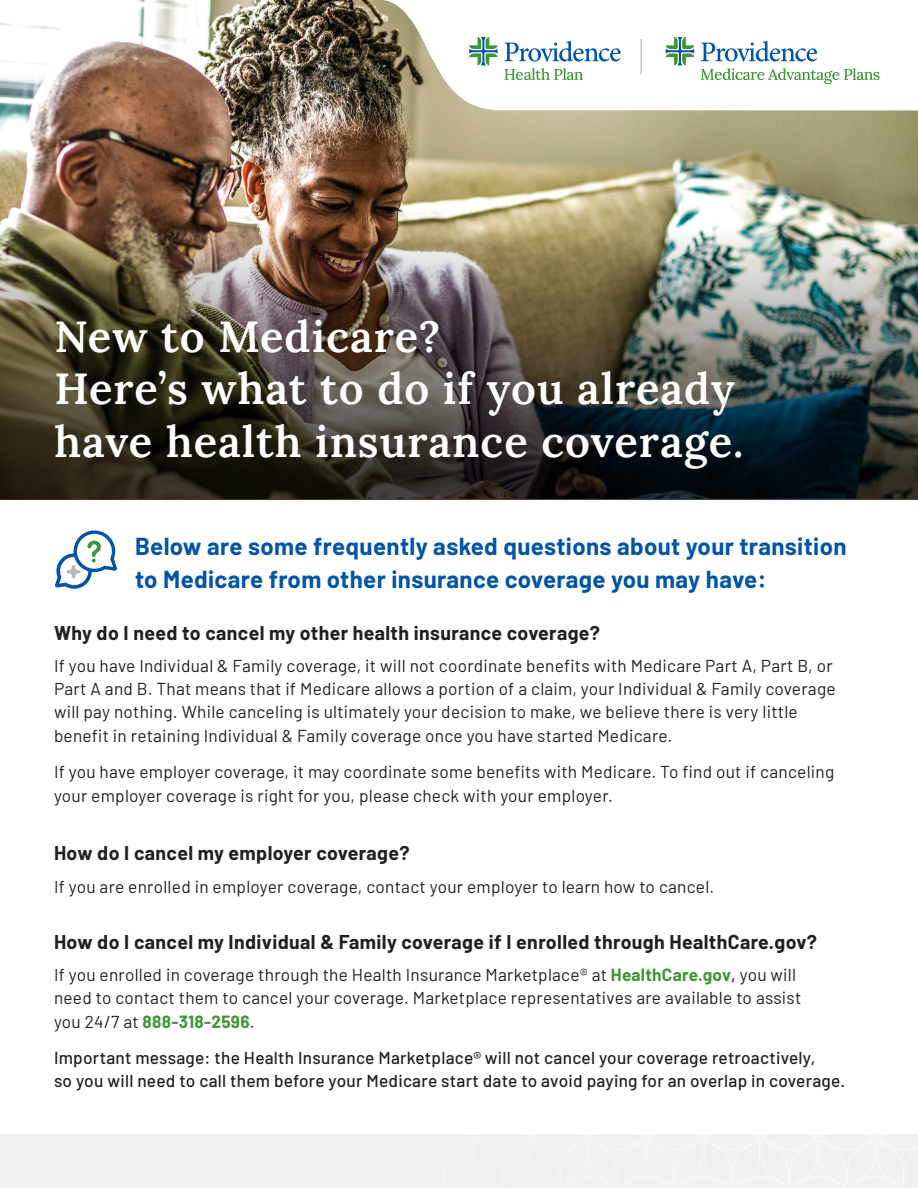
<style>
.page{position:relative;width:918px;height:1188px;background:#fff}
.page>*{position:absolute;margin:0;border:0;box-sizing:border-box;transform-origin:0 0}
.t1{font:600 43.5px/52.5px "Lora";letter-spacing:.025em;color:#fff}
.t2{font:700 24px/33px "Barlow";letter-spacing:.015em;color:#0154a6}
.t3{font:700 19.5px "Barlow";letter-spacing:.02em;color:#231f20}
.t4{font:17.25px/23.2px "Barlow";letter-spacing:.015em;color:#231f20}
.t5{font:500 17.25px/23.2px "Barlow";letter-spacing:.015em;color:#231f20}
.s1{font-size:25.5px}
.s2{font-weight:700;color:#3f9537}
.s3{font-weight:500}
</style>
<div class="page">
<img style="left:0;top:0;width:918px;height:159px">
<img style="left:0;top:159px;width:918px;height:341px">
<svg style="left:380px;top:0;width:538px;height:110px"></svg>
<hr style="left:641px;top:39px;width:1px;height:36px;background:#bab8b3">
<svg style="left:701px;top:68px;width:178px;height:16px"></svg>
<svg style="left:701px;top:41px;width:116px;height:21px"></svg>
<svg style="left:666px;top:37px;width:28px;height:29px"></svg>
<svg style="left:504px;top:41px;width:117px;height:21px"></svg>
<svg style="left:469px;top:37px;width:29px;height:29px"></svg>
<svg style="left:505px;top:68px;width:78px;height:12px"></svg>
<div style="left:0;top:1134px;width:918px;height:54px;background:#f1f0ee"></div>
<svg style="left:644px;top:1134px;width:274px;height:54px"></svg>
<svg style="left:55px;top:530px;width:62px;height:59px"></svg>
<h1 class="t1" style="left:54px;top:307px;width:691px">New to Medicare?<br>Here’s what to do if you already have health insurance coverage.</h1>
<p class="t2" style="left:135px;top:528px;width:713px">Below are some frequently asked questions about your transition to Medicare from other insurance coverage you may have<span class="s1">:</span></p>
<h2 class="t3" style="left:54px;top:618px;width:548px">Why do I need to cancel my other health insurance coverage?</h2>
<p class="t4" style="left:54px;top:653px;width:783px">If you have Individual &amp; Family coverage, it will not coordinate benefits with Medicare Part A, Part B, or Part A and B. That means that if Medicare allows a portion of a claim, your Individual &amp; Family coverage will pay nothing. While canceling is ultimately your decision to make, we believe there is very little benefit in retaining Individual &amp; Family coverage once you have started Medicare.</p>
<p class="t4" style="left:54px;top:758px;width:782px;line-height:24px">If you have employer coverage, it may coordinate some benefits with Medicare. To find out if canceling your employer coverage is right for you, please check with your employer.</p>
<h2 class="t3" style="left:54px;top:839px;width:357px">How do I cancel my employer coverage?</h2>
<p class="t4" style="left:54px;top:873px;width:662px">If you are enrolled in employer coverage, contact your employer to learn how to cancel.</p>
<h2 class="t3" style="left:54px;top:927px;width:765px">How do I cancel my Individual &amp; Family coverage if I enrolled through HealthCare.gov?</h2>
<p class="t4" style="left:54px;top:962px;width:749px">If you enrolled in coverage through the Health Insurance Marketplace® at <span class="s2">HealthCare.gov</span><span class="s3">,</span> you will need to contact them to cancel your coverage. Marketplace representatives are available to assist you 24/7 at <span class="s2">888-318-2596</span>.</p>
<p class="t5" style="left:54px;top:1045px;width:793px">Important message: the Health Insurance Marketplace® will not cancel your coverage retroactively,<br>so you will need to call them before your Medicare start date to avoid paying for an overlap in coverage.</p>
</div>
